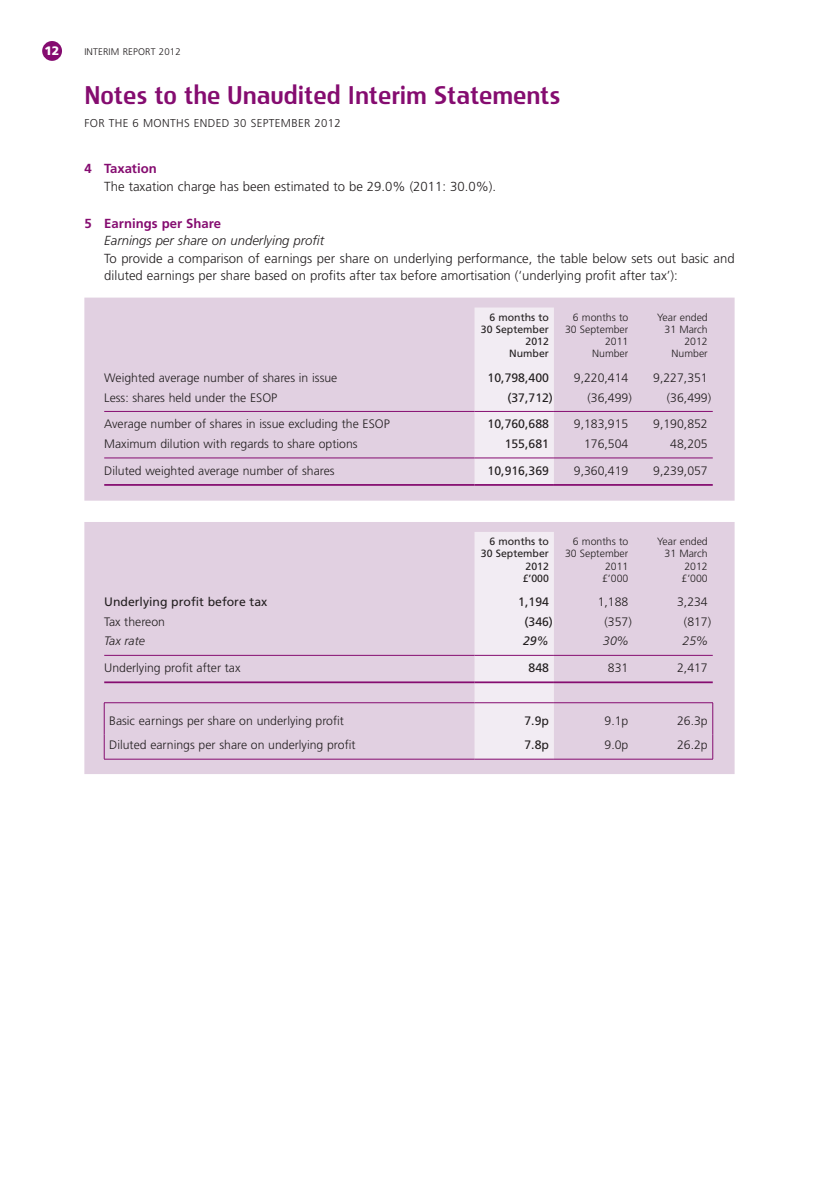
<style>
.page{position:relative;width:819px;height:1191px;background:#fff}
.page>*{position:absolute;margin:0;border:0;box-sizing:border-box;transform-origin:0 0}
.t1{font:24.5px "Storm Sans";color:#850c70}
.t2{font:300 13.12px/17.5px "Frutiger";color:#231f20}
.t3{font:italic 300 13.12px "Frutiger";color:#231f20}
.t4{font:700 13.12px "Frutiger";color:#850c70}
.t5{font:300 12.25px "Frutiger";color:#231f20}
.t6{font:12.25px "Frutiger";color:#231f20}
.t7{font:italic 300 12.25px "Frutiger";color:#231f20}
.t8{font:italic 12.25px "Frutiger";color:#231f20}
.t9{font:900 12.25px "Frutiger";color:#fff}
.t10{font:300 11.38px "Frutiger";letter-spacing:.03em;color:#231f20}
.t11{font:300 10.5px/12.2px "Frutiger";color:#231f20;text-align:right}
.t12{font:10.5px/12.2px "Frutiger";color:#231f20;text-align:right}
.t13{font:300 9.62px "Frutiger";letter-spacing:.015em;color:#231f20}
</style>
<div class="page">
<div style="left:42px;top:41px;width:20px;height:20px;background:#850c70;border-radius:50%"></div>
<div style="left:84px;top:297px;width:650px;height:203px;background:#e1d0e1"></div>
<div style="left:84px;top:522px;width:650px;height:252px;background:#e1d0e1"></div>
<div style="left:474px;top:307px;width:80px;height:177px;background:#f2ecf3"></div>
<hr style="left:104px;top:484px;width:370px;height:2px;background:#850c70">
<hr style="left:474px;top:484px;width:80px;height:2px;background:#850c70">
<hr style="left:554px;top:484px;width:158px;height:2px;background:#850c70">
<hr style="left:104px;top:411px;width:370px;height:1px;background:#850c70">
<hr style="left:474px;top:411px;width:80px;height:1px;background:#850c70">
<hr style="left:554px;top:411px;width:158px;height:1px;background:#850c70">
<hr style="left:104px;top:457px;width:370px;height:1px;background:#850c70">
<hr style="left:474px;top:457px;width:80px;height:1px;background:#850c70">
<hr style="left:554px;top:457px;width:158px;height:1px;background:#850c70">
<div style="left:474px;top:532px;width:80px;height:227px;background:#f2ecf3"></div>
<hr style="left:104px;top:681px;width:370px;height:2px;background:#850c70">
<hr style="left:474px;top:681px;width:80px;height:2px;background:#850c70">
<hr style="left:554px;top:681px;width:158px;height:2px;background:#850c70">
<hr style="left:104px;top:655px;width:370px;height:1px;background:#850c70">
<hr style="left:474px;top:655px;width:80px;height:1px;background:#850c70">
<hr style="left:554px;top:655px;width:158px;height:1px;background:#850c70">
<hr style="left:104px;top:702px;width:370px;height:1px;background:#850c70">
<hr style="left:104px;top:703px;width:1px;height:31px;background:#850c70">
<hr style="left:474px;top:702px;width:80px;height:1px;background:#850c70">
<hr style="left:554px;top:702px;width:159px;height:1px;background:#850c70">
<hr style="left:712px;top:703px;width:1px;height:31px;background:#850c70">
<svg style="left:104px;top:734px;width:1px;height:25px"></svg>
<svg style="left:712px;top:734px;width:1px;height:25px"></svg>
<hr style="left:104px;top:759px;width:370px;height:1px;background:#850c70">
<hr style="left:474px;top:759px;width:80px;height:1px;background:#850c70">
<hr style="left:554px;top:759px;width:159px;height:1px;background:#850c70">
<p class="t9" style="left:44px;top:46px;width:16px">12</p>
<p class="t13" style="left:84px;top:48px;width:98px">INTERIM REPORT 2012</p>
<h1 class="t1" style="left:84px;top:84px;width:477px">Notes to the Unaudited Interim Statements</h1>
<p class="t10" style="left:84px;top:118px;width:258px">FOR THE 6 MONTHS ENDED 30 SEPTEMBER 2012</p>
<p class="t4" style="left:84px;top:163px;width:74px">4 Taxation</p>
<p class="t2" style="left:104px;top:178px;width:393px">The taxation charge has been estimated to be 29.0% (2011: 30.0%).</p>
<p class="t4" style="left:84px;top:218px;width:138px">5 Earnings per Share</p>
<p class="t3" style="left:104px;top:235px;width:221px">Earnings per share on underlying profit</p>
<p class="t2" style="left:104px;top:250px;width:632px">To provide a comparison of earnings per share on underlying performance, the table below sets out basic and diluted earnings per share based on profits after tax before amortisation (‘underlying profit after tax’):</p>
<p class="t12" style="left:481px;top:312px;width:69px">6 months to<br>30 September<br>2012<br>Number</p>
<p class="t11" style="left:565px;top:312px;width:65px">6 months to<br>30 September<br>2011<br>Number</p>
<p class="t11" style="left:657px;top:312px;width:52px">Year ended<br>31 March<br>2012<br>Number</p>
<p class="t5" style="left:104px;top:373px;width:235px">Weighted average number of shares in issue</p>
<p class="t6" style="left:487px;top:373px;width:63px">10,798,400</p>
<p class="t5" style="left:574px;top:373px;width:56px">9,220,414</p>
<p class="t5" style="left:653px;top:373px;width:56px">9,227,351</p>
<p class="t5" style="left:104px;top:392px;width:175px">Less: shares held under the ESOP</p>
<p class="t6" style="left:507px;top:392px;width:47px">(37,712)</p>
<p class="t5" style="left:587px;top:392px;width:46px">(36,499)</p>
<p class="t5" style="left:667px;top:392px;width:46px">(36,499)</p>
<p class="t5" style="left:104px;top:419px;width:287px">Average number of shares in issue excluding the ESOP</p>
<p class="t6" style="left:487px;top:419px;width:63px">10,760,688</p>
<p class="t5" style="left:574px;top:419px;width:56px">9,183,915</p>
<p class="t5" style="left:653px;top:419px;width:56px">9,190,852</p>
<p class="t5" style="left:104px;top:439px;width:255px">Maximum dilution with regards to share options</p>
<p class="t6" style="left:504px;top:439px;width:46px">155,681</p>
<p class="t5" style="left:584px;top:439px;width:46px">176,504</p>
<p class="t5" style="left:670px;top:439px;width:39px">48,205</p>
<p class="t5" style="left:104px;top:466px;width:232px">Diluted weighted average number of shares</p>
<p class="t6" style="left:487px;top:466px;width:63px">10,916,369</p>
<p class="t5" style="left:574px;top:466px;width:56px">9,360,419</p>
<p class="t5" style="left:653px;top:466px;width:56px">9,239,057</p>
<p class="t12" style="left:481px;top:536px;width:69px">6 months to<br>30 September<br>2012<br>£’000</p>
<p class="t11" style="left:565px;top:536px;width:65px">6 months to<br>30 September<br>2011<br>£’000</p>
<p class="t11" style="left:657px;top:536px;width:52px">Year ended<br>31 March<br>2012 £’000</p>
<p class="t6" style="left:104px;top:597px;width:165px">Underlying profit before tax</p>
<p class="t6" style="left:518px;top:597px;width:32px">1,194</p>
<p class="t5" style="left:597px;top:597px;width:32px">1,188</p>
<p class="t5" style="left:677px;top:597px;width:32px">3,234</p>
<p class="t5" style="left:104px;top:616px;width:62px">Tax thereon</p>
<p class="t6" style="left:524px;top:616px;width:30px">(346)</p>
<p class="t5" style="left:604px;top:616px;width:29px">(357)</p>
<p class="t5" style="left:684px;top:616px;width:29px">(817)</p>
<p class="t7" style="left:104px;top:636px;width:42px">Tax rate</p>
<p class="t8" style="left:523px;top:636px;width:27px">29%</p>
<p class="t7" style="left:603px;top:636px;width:27px">30%</p>
<p class="t7" style="left:682px;top:636px;width:27px">25%</p>
<p class="t5" style="left:104px;top:663px;width:138px">Underlying profit after tax</p>
<p class="t6" style="left:528px;top:663px;width:22px">848</p>
<p class="t5" style="left:608px;top:663px;width:22px">831</p>
<p class="t5" style="left:677px;top:663px;width:32px">2,417</p>
<p class="t5" style="left:109px;top:715px;width:236px">Basic earnings per share on underlying profit</p>
<p class="t6" style="left:524px;top:715px;width:26px">7.9p</p>
<p class="t5" style="left:604px;top:715px;width:25px">9.1p</p>
<p class="t5" style="left:677px;top:715px;width:32px">26.3p</p>
<p class="t5" style="left:109px;top:740px;width:248px">Diluted earnings per share on underlying profit</p>
<p class="t6" style="left:524px;top:740px;width:26px">7.8p</p>
<p class="t5" style="left:604px;top:740px;width:25px">9.0p</p>
<p class="t5" style="left:677px;top:740px;width:32px">26.2p</p>
</div>
